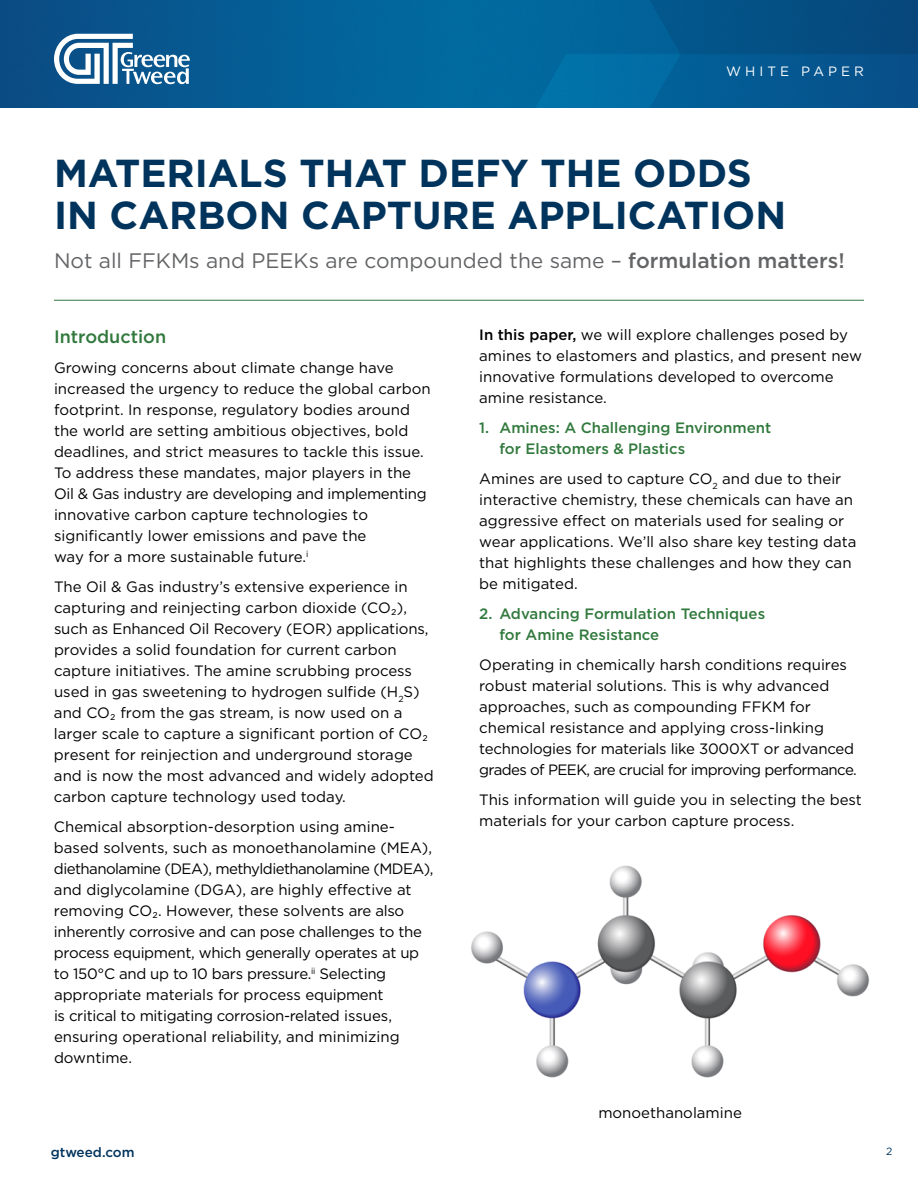
<style>
.page{position:relative;width:918px;height:1188px;background:#fff}
.page>*{position:absolute;margin:0;border:0;box-sizing:border-box;transform-origin:0 0}
.t1{font:700 39px/42px "Gotham";color:#00345d}
.t2{font:21px "Gotham";color:#636466}
.t3{font:500 18px "Gotham";color:#31793d}
.t4{font:15px/21px "Gotham";color:#000}
.t5{font:15px/21px "Gotham";letter-spacing:-.02em;color:#000}
.t6{font:500 15px/21px "Gotham";color:#31793d}
.t7{font:13.5px "Gotham";letter-spacing:.3em;color:#fff}
.t8{font:500 13.5px "Gotham";color:#00345d}
.t9{font:10.5px "Gotham";color:#00345d}
.s1{font-weight:500}
</style>
<div class="page">
<img style="left:0;top:0;width:918px;height:108px">
<svg style="left:54px;top:34px;width:136px;height:50px"></svg>
<hr style="left:54px;top:300px;width:810px;height:1px;background:#31793d">
<img style="left:471px;top:865px;width:399px;height:213px">
<p class="t7" style="left:726px;top:62px;width:139px">WHITE PAPER</p>
<h1 class="t1" style="left:54px;top:152px;width:734px">MATERIALS THAT DEFY THE ODDS<br>IN CARBON CAPTURE APPLICATION</h1>
<h2 class="t2" style="left:54px;top:248px;width:792px">Not all FFKMs and PEEKs are compounded the same – <span class="s1">formulation matters!</span></h2>
<p class="t3" style="left:54px;top:325px;width:114px">Introduction</p>
<p class="t4" style="left:54px;top:357px;width:378px">Growing concerns about climate change have increased the urgency to reduce the global carbon footprint. In response, regulatory bodies around the world are setting ambitious objectives, bold deadlines, and strict measures to tackle this issue.<br>To address these mandates, major players in the Oil &amp; Gas industry are developing and implementing innovative carbon capture technologies to significantly lower emissions and pave the<br>way for a more sustainable future.<sup>i</sup></p>
<p class="t4" style="left:54px;top:576px;width:381px">The Oil &amp; Gas industry’s extensive experience in capturing and reinjecting carbon dioxide (CO₂), such as Enhanced Oil Recovery (EOR) applications, provides a solid foundation for current carbon capture initiatives. The amine scrubbing process used in gas sweetening to hydrogen sulfide (H<sub>2</sub>S) and CO₂ from the gas stream, is now used on a larger scale to capture a significant portion of CO₂ present for reinjection and underground storage and is now the most advanced and widely adopted carbon capture technology used today.</p>
<p class="t5" style="left:54px;top:816px;width:381px">Chemical absorption-desorption using amine&shy;based solvents, such as monoethanolamine (MEA), diethanolamine (DEA), methyldiethanolamine (MDEA), and diglycolamine (DGA), are highly effective at removing CO₂. However, these solvents are also inherently corrosive and can pose challenges to the process equipment, which generally operates at up to 150°C and up to 10 bars pressure.<sup>ii</sup> Selecting appropriate materials for process equipment<br>is critical to mitigating corrosion-related issues, ensuring operational reliability, and minimizing downtime.</p>
<p class="t4" style="left:479px;top:324px;width:384px"><span class="s1">In this paper,</span> we will explore challenges posed by amines to elastomers and plastics, and present new innovative formulations developed to overcome amine resistance.</p>
<p class="t6" style="left:500px;top:417px;width:273px;text-indent:-20px">1. Amines: A Challenging Environment for Elastomers &amp; Plastics</p>
<p class="t4" style="left:479px;top:468px;width:379px">Amines are used to capture CO<sub>2</sub> and due to their interactive chemistry, these chemicals can have an aggressive effect on materials used for sealing or wear applications. We’ll also share key testing data that highlights these challenges and how they can be mitigated.</p>
<p class="t6" style="left:500px;top:603px;width:267px;text-indent:-20px">2. Advancing Formulation Techniques for Amine Resistance</p>
<p class="t4" style="left:479px;top:654px;width:379px">Operating in chemically harsh conditions requires robust material solutions. This is why advanced approaches, such as compounding FFKM for chemical resistance and applying cross-linking technologies for materials like 3000XT or advanced grades of PEEK, are crucial for improving performance.</p>
<p class="t4" style="left:479px;top:789px;width:384px">This information will guide you in selecting the best materials for your carbon capture process.</p>
<p class="t4" style="left:598px;top:1102px;width:145px">monoethanolamine</p>
<p class="t8" style="left:51px;top:1144px;width:85px">gtweed.com</p>
<p class="t9" style="left:886px;top:1144px;width:8px">2</p>
</div>
